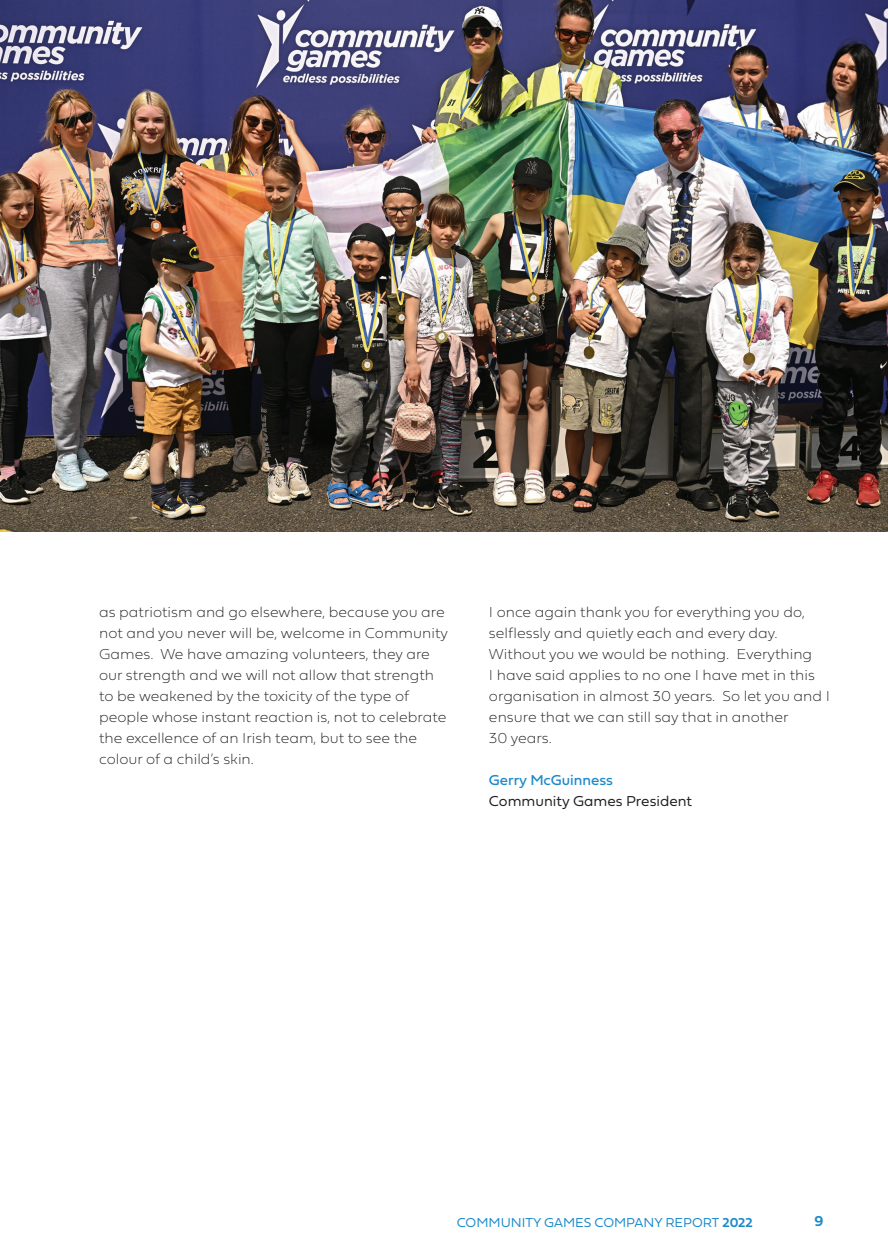
<style>
.page{position:relative;width:888px;height:1255px;background:#fff}
.page>*{position:absolute;margin:0;border:0;box-sizing:border-box;transform-origin:0 0}
.Paragraph_Style_1{font:15px/21px "Fieldwork Geo Hair";color:#231f20}
.t1{font:15px "Fieldwork Geo Light";color:#231f20}
.t2{font:15px "Fieldwork Geo Regular";color:#1d8acb}
.t3{font:15px "Fieldwork Geo Demibold";color:#1d8acb}
.t4{font:13.5px "Fieldwork Geo Light";color:#1d8acb}
.s1{font-family:"Fieldwork Geo Demibold"}
</style>
<div class="page">
<img style="left:0;top:0;width:888px;height:531px">
<p class="Paragraph_Style_1" style="left:99px;top:601px;width:350px">as patriotism and go elsewhere, because you are not and you never will be, welcome in Community Games. We have amazing volunteers, they are our strength and we will not allow that strength to be weakened by the toxicity of the type of</p>
<p class="Paragraph_Style_1" style="left:99px;top:706px;width:349px">people whose instant reaction is, not to celebrate the excellence of an Irish team, but to see the colour of a child’s skin.</p>
<p class="Paragraph_Style_1" style="left:489px;top:601px;width:317px">I once again thank you for everything you do, selflessly and quietly each and every day.</p>
<p class="Paragraph_Style_1" style="left:489px;top:643px;width:342px">Without you we would be nothing. Everything<br>I have said applies to no one I have met in this organisation in almost 30 years. So let you and I ensure that we can still say that in another</p>
<p class="Paragraph_Style_1" style="left:489px;top:727px;width:64px">30 years.</p>
<p class="t2" style="left:489px;top:768px;width:125px">Gerry McGuinness</p>
<p class="t1" style="left:489px;top:789px;width:205px">Community Games President</p>
<p class="t4" style="left:457px;top:1211px;width:297px">COMMUNITY GAMES COMPANY REPORT <span class="s1">2022</span></p>
<p class="t3" style="left:814px;top:1208px;width:10px">9</p>
</div>
